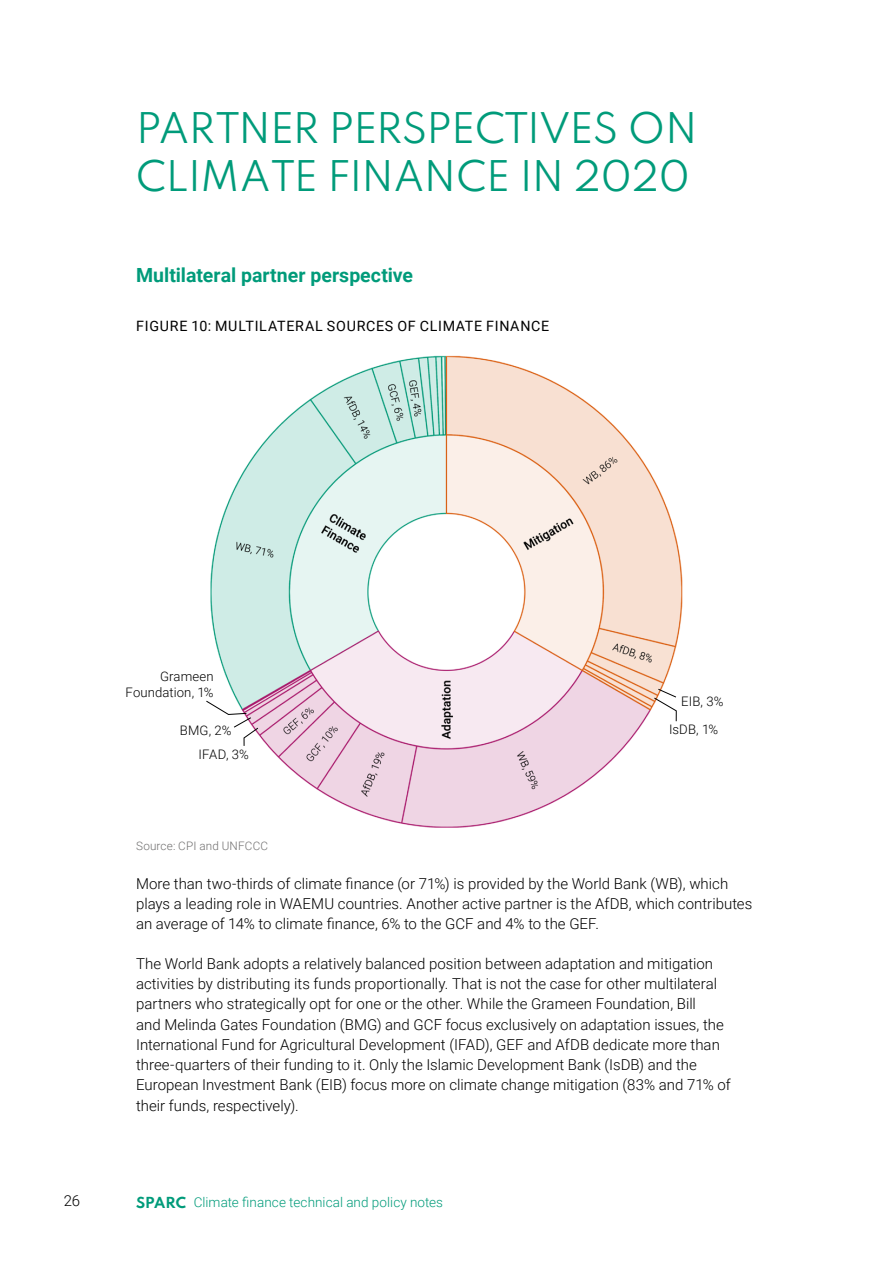
<style>
.page{position:relative;width:893px;height:1263px;background:#fff}
.page>*{position:absolute;margin:0;border:0;box-sizing:border-box;transform-origin:0 0}
.t1{font:100 37.5px/48px "Spartan";letter-spacing:-.02em;color:#009b7a}
.t2{font:700 19.5px "Roboto";color:#009b7a}
.t3{font:300 15px/20.2px "Roboto";color:#000}
.t4{font:14.25px "Roboto";letter-spacing:.05em;color:#000}
.t5{font:300 13.5px "Roboto";letter-spacing:.005em;color:#009b7a}
.t6{font:300 13.2px/15.8px "Roboto";letter-spacing:.01em;color:#000;text-align:right}
.t7{font:300 11.7px "Roboto";letter-spacing:.015em;color:#706f6f}
.s1{font-family:"Spartan";font-weight:100}
</style>
<div class="page">
<img style="left:210px;top:355px;width:473px;height:473px">
<svg style="left:206px;top:700px;width:53px;height:47px"></svg>
<svg style="left:653px;top:688px;width:24px;height:34px"></svg>
<h1 class="t1" style="left:136px;top:103px;width:563px">PARTNER PERSPECTIVES ON<br>CLIMATE FINANCE IN 2020</h1>
<h2 class="t2" style="left:136px;top:262px;width:278px">Multilateral partner perspective</h2>
<p class="t4" style="left:136px;top:316px;width:414px">FIGURE 10: MULTILATERAL SOURCES OF CLIMATE FINANCE</p>
<p class="t6" style="left:126px;top:668px;width:90px">Grameen<br>Foundation, 1%</p>
<p class="t6" style="left:180px;top:722px;width:53px">BMG, 2%</p>
<p class="t6" style="left:199px;top:746px;width:52px">IFAD, 3%</p>
<p class="t6" style="left:681px;top:693px;width:44px">EIB, 3%</p>
<p class="t6" style="left:669px;top:721px;width:51px">IsDB, 1%</p>
<p class="t7" style="left:136px;top:837px;width:134px">Source: CPI and UNFCCC</p>
<p class="t3" style="left:136px;top:873px;width:618px">More than two-thirds of climate finance (or 71%) is provided by the World Bank (WB), which plays a leading role in WAEMU countries. Another active partner is the AfDB, which contributes an average of 14% to climate finance, 6% to the GCF and 4% to the GEF.</p>
<p class="t3" style="left:136px;top:953px;width:596px">The World Bank adopts a relatively balanced position between adaptation and mitigation activities by distributing its funds proportionally. That is not the case for other multilateral partners who strategically opt for one or the other. While the Grameen Foundation, Bill<br>and Melinda Gates Foundation (BMG) and GCF focus exclusively on adaptation issues, the International Fund for Agricultural Development (IFAD), GEF and AfDB dedicate more than three-quarters of their funding to it. Only the Islamic Development Bank (IsDB) and the European Investment Bank (EIB) focus more on climate change mitigation (83% and 71% of their funds, respectively).</p>
<p class="t3" style="left:64px;top:1190px;width:18px">26</p>
<p class="t5" style="left:136px;top:1193px;width:308px"><span class="s1">SPARC</span> Climate finance technical and policy notes</p>
</div>
